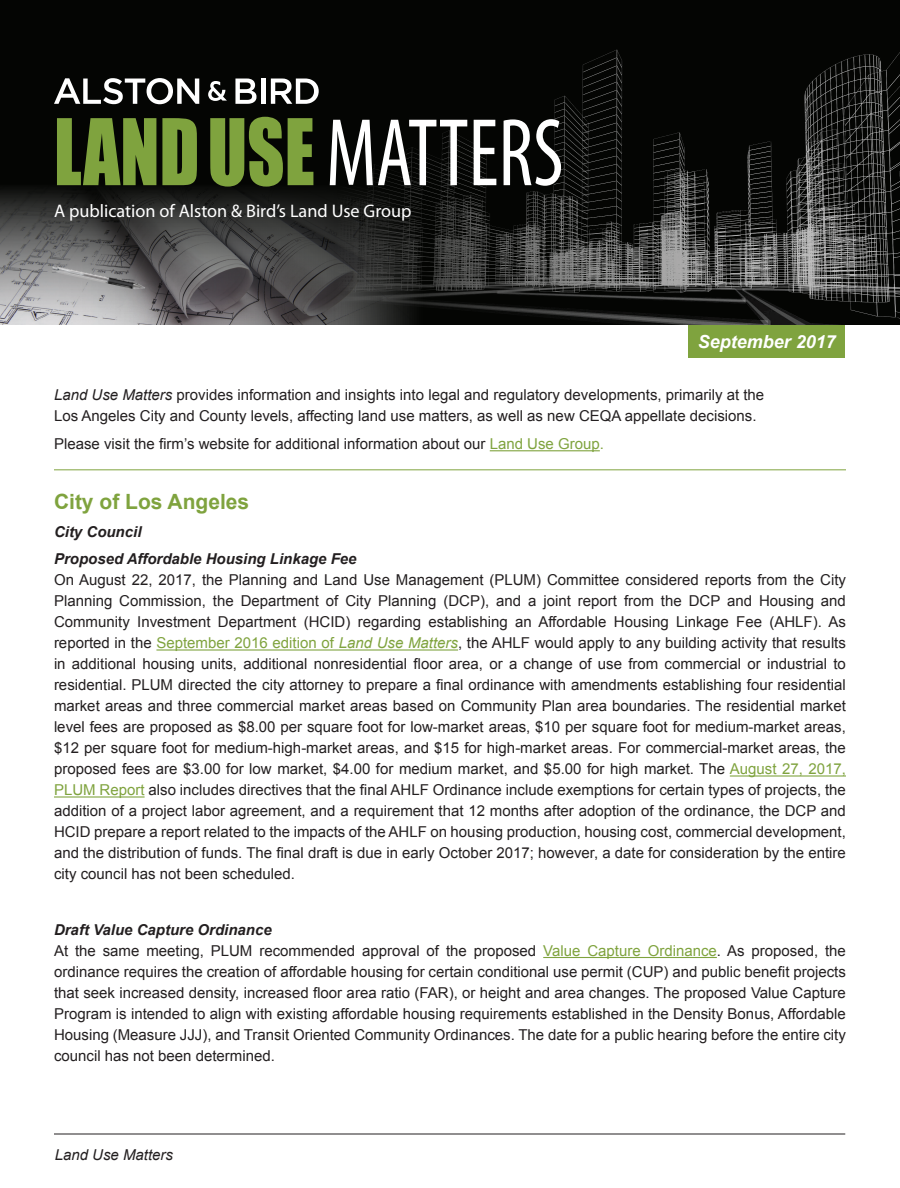
<style>
.page{position:relative;width:900px;height:1188px;background:#fff}
.page>*{position:absolute;margin:0;border:0;box-sizing:border-box;transform-origin:0 0}
.t1{font:84.75px "Impact";color:#7fa33e;scale:.85 1}
.t2{font:700 21px "Arial";color:#7fa33e}
.t3{font:18.3px "Myriad Pro";color:#fff}
.t4{font:italic 700 18px "Arial";color:#fff}
.t5{font:15px/21px "Arial";color:#231f20}
.t6{font:italic 700 15px/27.8px "Arial";color:#231f20}
.t7{font:italic 15px "Arial";color:#231f20}
.s1{font-family:"Myriad Pro";font-stretch:condensed;font-size:97.05px;color:#fff}
.s2{font-style:italic}
.s3{color:#7fa33e}
.s4{font-style:italic;color:#7fa33e}
.s5{font-weight:700;font-style:italic}
</style>
<div class="page">
<hr style="left:54px;top:1134px;width:791px;height:1px;background:#231f20">
<hr style="left:54px;top:469px;width:792px;height:1px;background:#7fa33e">
<hr style="left:490px;top:450px;width:110px;height:1px;background:#7fa33e">
<hr style="left:156px;top:649px;width:302px;height:2px;background:#7fa33e">
<hr style="left:730px;top:775px;width:116px;height:2px;background:#7fa33e">
<hr style="left:54px;top:796px;width:91px;height:2px;background:#7fa33e">
<hr style="left:543px;top:957px;width:174px;height:1px;background:#7fa33e">
<div style="left:0;top:0;width:338px;height:180px;background:#040503"></div>
<svg style="left:54px;top:78px;width:145px;height:26px"></svg>
<svg style="left:208px;top:81px;width:19px;height:20px"></svg>
<svg style="left:235px;top:79px;width:22px;height:25px"></svg>
<hr style="left:261px;top:79px;width:4px;height:25px;background:#fff">
<svg style="left:271px;top:79px;width:48px;height:25px"></svg>
<img style="left:0;top:180px;width:338px;height:144px">
<img style="left:338px;top:0;width:562px;height:324px">
<img style="left:52px;top:266px;width:94px;height:25px">
<div style="left:688px;top:325px;width:157px;height:32px;background:#7fa33e"></div>
<h1 class="t1" style="left:54px;top:86px;width:601px">LANDUSE <span class="s1">MATTERS</span></h1>
<p class="t3" style="left:54px;top:200px;width:359px">A publication of Alston &amp; Bird’s Land Use Group</p>
<p class="t4" style="left:698px;top:329px;width:140px">September 2017</p>
<p class="t5" style="left:54px;top:385px;width:712px"><span class="s2">Land Use Matters</span> provides information and insights into legal and regulatory developments, primarily at the<br>Los Angeles City and County levels, affecting land use matters, as well as new CEQA appellate decisions.</p>
<p class="t5" style="left:54px;top:433px;width:552px">Please visit the firm’s website for additional information about our <span class="s3">Land Use Group.</span></p>
<h2 class="t2" style="left:54px;top:487px;width:197px">City of Los Angeles</h2>
<p class="t6" style="left:54px;top:518px;width:304px">City Council<br>Proposed Affordable Housing Linkage Fee</p>
<p class="t5" style="left:54px;top:570px;width:794px;text-align:justify">On August 22, 2017, the Planning and Land Use Management (PLUM) Committee considered reports from the City Planning Commission, the Department of City Planning (DCP), and a joint report from the DCP and Housing and Community Investment Department (HCID) regarding establishing an Affordable Housing Linkage Fee (AHLF). As reported in the <span class="s3">September 2016 edition of</span> <span class="s4">Land Use Matters</span>, the AHLF would apply to any building activity that results in additional housing units, additional nonresidential floor area, or a change of use from commercial or industrial to residential. PLUM directed the city attorney to prepare a final ordinance with amendments establishing four residential market areas and three commercial market areas based on Community Plan area boundaries. The residential market level fees are proposed as $8.00 per square foot for low-market areas, $10 per square foot for medium-market areas, $12 per square foot for medium-high-market areas, and $15 for high-market areas. For commercial-market areas, the proposed fees are $3.00 for low market, $4.00 for medium market, and $5.00 for high market. The <span class="s3">August 27, 2017, PLUM Report</span> also includes directives that the final AHLF Ordinance include exemptions for certain types of projects, the addition of a project labor agreement, and a requirement that 12 months after adoption of the ordinance, the DCP and HCID prepare a report related to the impacts of the AHLF on housing production, housing cost, commercial development, and the distribution of funds. The final draft is due in early October 2017; however, a date for consideration by the entire city council has not been scheduled.</p>
<p class="t5" style="left:54px;top:919px;width:793px"><span class="s5">Draft Value Capture Ordinance<br></span>At the same meeting, PLUM recommended approval of the proposed <span class="s3">Value Capture Ordinance</span>. As proposed, the ordinance requires the creation of affordable housing for certain conditional use permit (CUP) and public benefit projects that seek increased density, increased floor area ratio (FAR), or height and area changes. The proposed Value Capture Program is intended to align with existing affordable housing requirements established in the Density Bonus, Affordable Housing (Measure JJJ), and Transit Oriented Community Ordinances. The date for a public hearing before the entire city council has not been determined.</p>
<p class="t7" style="left:55px;top:1145px;width:120px">Land Use Matters</p>
</div>
